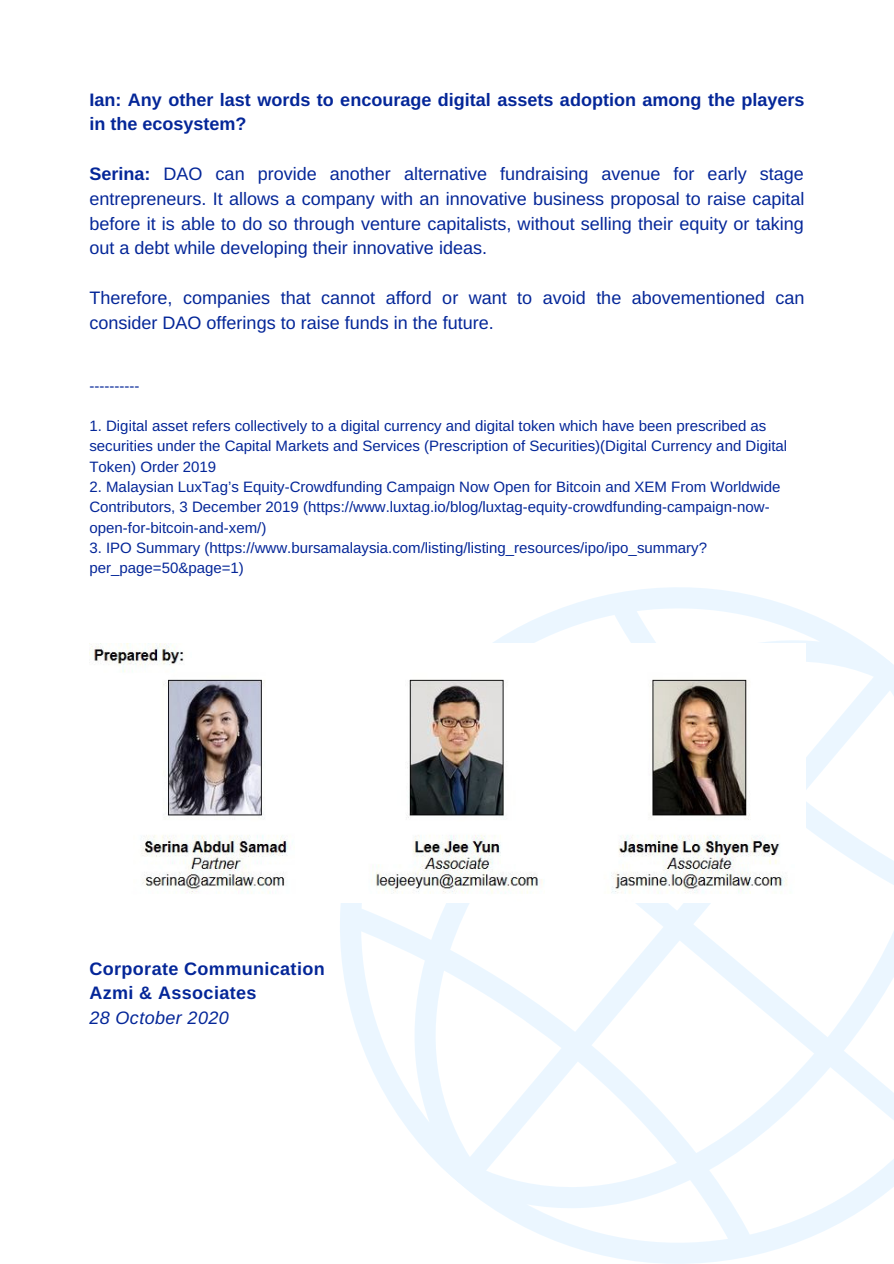
<style>
.page{position:relative;width:894px;height:1264px;background:#fff}
.page>*{position:absolute;margin:0;border:0;box-sizing:border-box;transform-origin:0 0}
.t1{font:18px/24.8px "Arimo";color:#042698;text-align:justify}
.t2{font:700 18px/24.8px "Arimo";color:#042698}
.t3{font:700 18px/24.8px "Arimo";letter-spacing:.02em;color:#042698}
.t4{font:italic 18px "Arimo";letter-spacing:.02em;color:#042698}
.t5{font:15px/20.2px "Arimo";color:#042698}
.s1{font-weight:700}
</style>
<div class="page">
<svg style="left:340px;top:587px;width:553px;height:676px"></svg>
<img style="left:89px;top:643px;width:715px;height:259px">
<p class="t2" style="left:89px;top:87px;width:716px">Ian: Any other last words to encourage digital assets adoption among the players in the ecosystem?</p>
<p class="t1" style="left:89px;top:161px;width:716px"><span class="s1">Serina:</span> DAO can provide another alternative fundraising avenue for early stage entrepreneurs. It allows a company with an innovative business proposal to raise capital before it is able to do so through venture capitalists, without selling their equity or taking out a debt while developing their innovative ideas.</p>
<p class="t1" style="left:89px;top:285px;width:716px">Therefore, companies that cannot afford or want to avoid the abovementioned can consider DAO offerings to raise funds in the future.</p>
<p class="t5" style="left:89px;top:375px;width:51px">----------</p>
<p class="t5" style="left:89px;top:416px;width:699px">1. Digital asset refers collectively to a digital currency and digital token which have been prescribed as securities under the Capital Markets and Services (Prescription of Securities)(Digital Currency and Digital<br>Token) Order 2019</p>
<p class="t5" style="left:89px;top:476px;width:692px">2. Malaysian LuxTag’s Equity-Crowdfunding Campaign Now Open for Bitcoin and XEM From Worldwide<br>Contributors, 3 December 2019 (https://www.luxtag.io/blog/luxtag-equity-crowdfunding-campaign-now&shy;open-for-bitcoin-and-xem/)</p>
<p class="t5" style="left:89px;top:537px;width:619px">3. IPO Summary (https://www.bursamalaysia.com/listing/listing_resources/ipo/ipo_summary? per_page=50&amp;page=1)</p>
<p class="t3" style="left:89px;top:956px;width:237px">Corporate Communication<br>Azmi &amp; Associates</p>
<p class="t4" style="left:89px;top:1007px;width:141px">28 October 2020</p>
</div>
